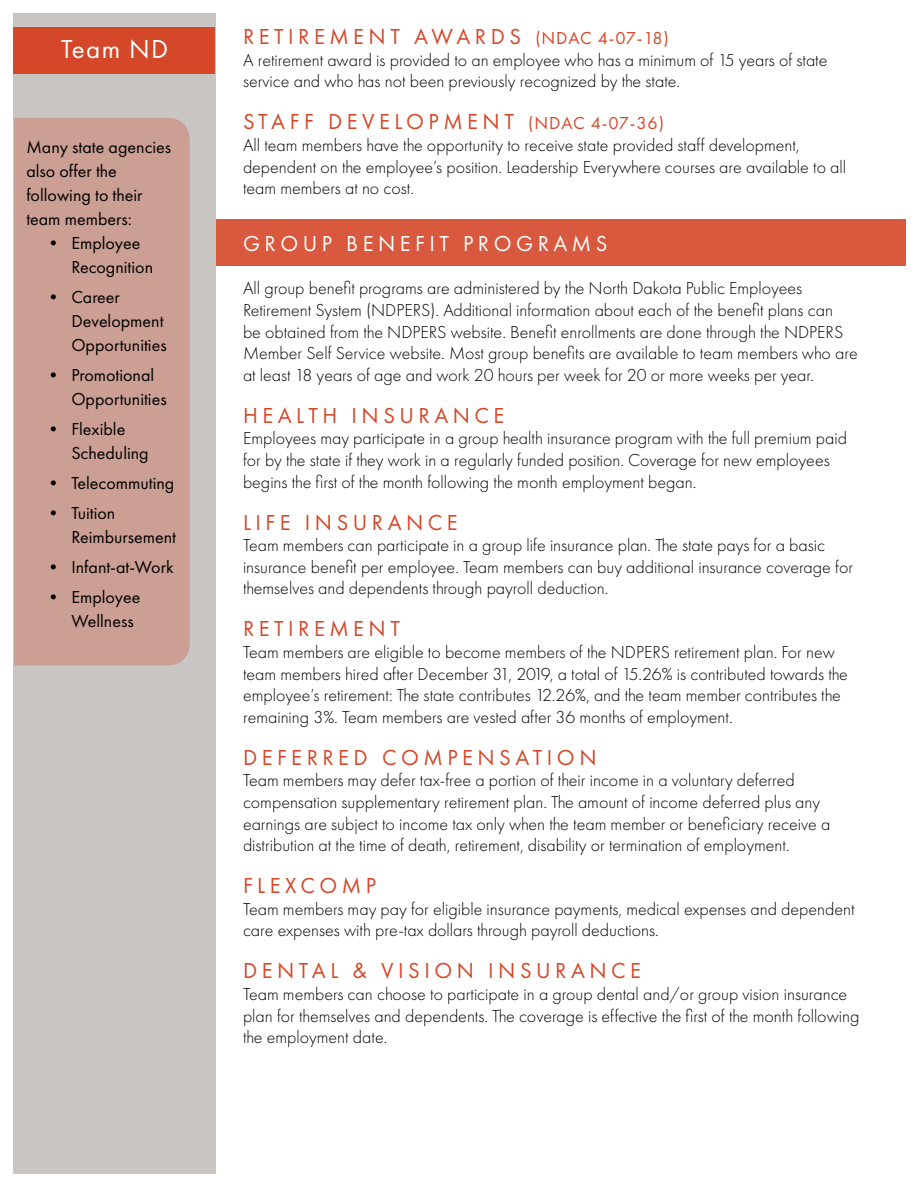
<style>
.page{position:relative;width:918px;height:1188px;background:#fff}
.page>*{position:absolute;margin:0;border:0;box-sizing:border-box;transform-origin:0 0}
.t1{font:27px "Futura PT";letter-spacing:.05em;color:#fff}
.t2{font:22.5px "Futura PT";letter-spacing:.2em;color:#d44728}
.t3{font:22.5px "Futura PT";letter-spacing:.2em;color:#fff}
.t4{font:300 18px/21.6px "Futura PT";color:#000}
.t5{font:18px/24px "Futura PT";color:#000}
.s1{font-size:18px}
</style>
<div class="page">
<div style="left:216px;top:219px;width:689px;height:46px;background:#d8593d"></div>
<div style="left:14px;top:14px;width:202px;height:1160px;background:#c9c5c2"></div>
<div style="left:14px;top:27px;width:201px;height:47px;background:#d44728"></div>
<div style="left:14px;top:118px;width:176px;height:547px;background:#cc9f94"></div>
<p class="t1" style="left:61px;top:33px;width:109px">Team ND</p>
<p class="t5" style="left:26px;top:134px;width:146px">Many state agencies also offer the following to their team members:</p>
<p class="t5" style="left:71px;top:230px;width:83px;text-indent:-27px">• Employee<br>Recognition</p>
<p class="t5" style="left:71px;top:284px;width:97px;text-indent:-27px">• Career<br>Development<br>Opportunities</p>
<p class="t5" style="left:71px;top:362px;width:97px;text-indent:-27px">• Promotional<br>Opportunities</p>
<p class="t5" style="left:71px;top:416px;width:79px;text-indent:-27px">• Flexible<br>Scheduling</p>
<p class="t5" style="left:44px;top:470px;width:132px">• Telecommuting</p>
<p class="t5" style="left:71px;top:500px;width:106px;text-indent:-27px">• Tuition<br>Reimbursement</p>
<p class="t5" style="left:44px;top:554px;width:131px">• Infant-at-Work</p>
<p class="t5" style="left:71px;top:584px;width:71px;text-indent:-27px">• Employee<br>Wellness</p>
<p class="t2" style="left:243px;top:23px;width:427px">RETIREMENT AWARDS <span class="s1">(NDAC 4-07-18)</span></p>
<p class="t4" style="left:243px;top:49px;width:586px">A retirement award is provided to an employee who has a minimum of 15 years of state service and who has not been previously recognized by the state.</p>
<p class="t2" style="left:243px;top:109px;width:423px">STAFF DEVELOPMENT <span class="s1">(NDAC 4-07-36)</span></p>
<p class="t4" style="left:243px;top:134px;width:605px">All team members have the opportunity to receive state provided staff development, dependent on the employee’s position. Leadership Everywhere courses are available to all team members at no cost.</p>
<p class="t3" style="left:243px;top:230px;width:366px">GROUP BENEFIT PROGRAMS</p>
<p class="t4" style="left:243px;top:278px;width:616px">All group benefit programs are administered by the North Dakota Public Employees Retirement System (NDPERS). Additional information about each of the benefit plans can<br>be obtained from the NDPERS website. Benefit enrollments are done through the NDPERS Member Self Service website. Most group benefits are available to team members who are at least 18 years of age and work 20 hours per week for 20 or more weeks per year.</p>
<p class="t2" style="left:243px;top:402px;width:263px">HEALTH INSURANCE</p>
<p class="t4" style="left:243px;top:428px;width:606px">Employees may participate in a group health insurance program with the full premium paid for by the state if they work in a regularly funded position. Coverage for new employees begins the first of the month following the month employment began.</p>
<p class="t2" style="left:243px;top:509px;width:216px">LIFE INSURANCE</p>
<p class="t4" style="left:243px;top:535px;width:612px">Team members can participate in a group life insurance plan. The state pays for a basic insurance benefit per employee. Team members can buy additional insurance coverage for themselves and dependents through payroll deduction.</p>
<p class="t2" style="left:243px;top:616px;width:158px">RETIREMENT</p>
<p class="t4" style="left:243px;top:641px;width:607px">Team members are eligible to become members of the NDPERS retirement plan. For new team members hired after December 31, 2019, a total of 15.26% is contributed towards the employee’s retirement: The state contributes 12.26%, and the team member contributes the remaining 3%. Team members are vested after 36 months of employment.</p>
<p class="t2" style="left:243px;top:744px;width:355px">DEFERRED COMPENSATION</p>
<p class="t4" style="left:243px;top:770px;width:589px">Team members may defer tax-free a portion of their income in a voluntary deferred compensation supplementary retirement plan. The amount of income deferred plus any earnings are subject to income tax only when the team member or beneficiary receive a distribution at the time of death, retirement, disability or termination of employment.</p>
<p class="t2" style="left:243px;top:872px;width:135px">FLEXCOMP</p>
<p class="t4" style="left:243px;top:898px;width:613px">Team members may pay for eligible insurance payments, medical expenses and dependent care expenses with pre-tax dollars through payroll deductions.</p>
<p class="t2" style="left:243px;top:958px;width:400px">DENTAL &amp; VISION INSURANCE</p>
<p class="t4" style="left:243px;top:983px;width:618px">Team members can choose to participate in a group dental and/or group vision insurance plan for themselves and dependents. The coverage is effective the first of the month following the employment date.</p>
</div>
